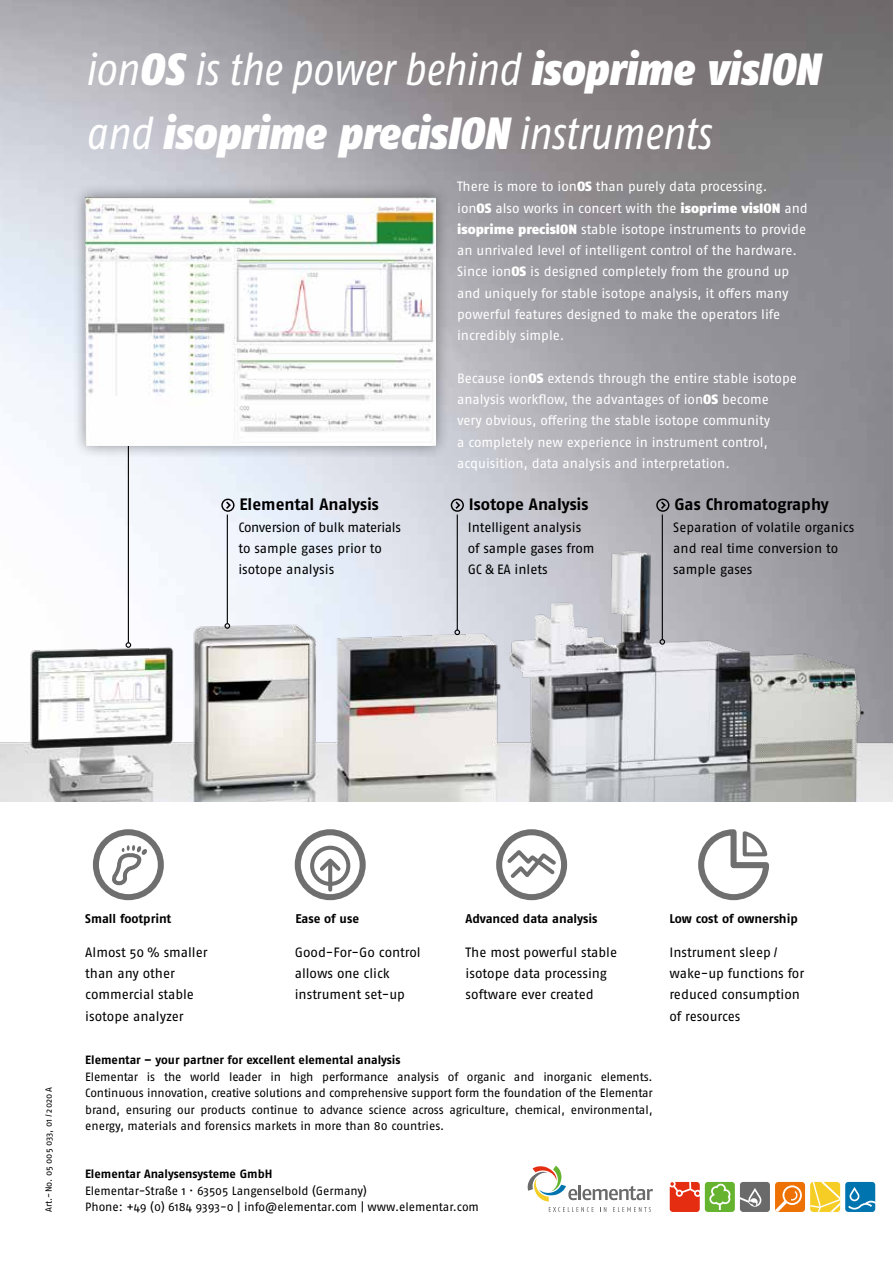
<style>
.page{position:relative;width:893px;height:1263px;background:#fff}
.page>*{position:absolute;margin:0;border:0;box-sizing:border-box;transform-origin:0 0}
.t1{font:italic condensed 45px/63.8px "Fago Pro";color:#fff}
.t2{font:700 16.5px "Fago Pro";color:#000}
.t3{font:13.5px/21.3px "Fago Pro";letter-spacing:-.005em;color:#fff}
.t4{font:13.5px/21.3px "Fago Pro";color:#000}
.t5{font:700 12.6px "Fago Pro";letter-spacing:-.005em;color:#000}
.t6{font:12px/16.5px "Fago Pro";letter-spacing:-.005em;color:#000}
.t7{font:700 12px "Fago Pro";color:#000}
.t8{font:9px "Fago Pro";color:#000}
.s1{font-weight:900}
</style>
<div class="page">
<img style="left:0;top:0;width:893px;height:538px">
<svg style="left:810px;top:1182px;width:65px;height:30px;background:#96b48c"></svg>
<svg style="left:109px;top:845px;width:38px;height:45px"></svg>
<div style="left:93px;top:829px;width:71px;height:71px;border:6px solid #706f6f;border-radius:50%"></div>
<svg style="left:698px;top:829px;width:71px;height:72px"></svg>
<div style="left:496px;top:829px;width:71px;height:71px;border:6px solid #706f6f;border-radius:50%"></div>
<svg style="left:504px;top:846px;width:55px;height:36px"></svg>
<div style="left:295px;top:829px;width:71px;height:71px;border:6px solid #706f6f;border-radius:50%"></div>
<div style="left:310px;top:846px;width:40px;height:40px;border:4px solid #706f6f;border-radius:50%"></div>
<svg style="left:328px;top:874px;width:4px;height:16px"></svg>
<svg style="left:316px;top:855px;width:28px;height:19px"></svg>
<div style="left:705px;top:1182px;width:30px;height:30px;background:#65b32e;border-radius:3px"></div>
<svg style="left:709px;top:1184px;width:21px;height:26px"></svg>
<svg style="left:670px;top:1182px;width:30px;height:30px"></svg>
<div style="left:775px;top:1182px;width:30px;height:30px;background:#ee7203;border-radius:3px"></div>
<div style="left:782px;top:1185px;width:20px;height:20px;border:2px solid #fff;border-radius:50%"></div>
<svg style="left:740px;top:1182px;width:58px;height:30px"></svg>
<img style="left:1px;top:538px;width:892px;height:263px">
<hr style="left:227px;top:514px;width:1px;height:110px;background:#000">
<svg style="left:225px;top:623px;width:5px;height:6px"></svg>
<hr style="left:128px;top:435px;width:1px;height:208px;background:#000">
<svg style="left:126px;top:642px;width:5px;height:6px"></svg>
<svg style="left:221px;top:499px;width:13px;height:13px"></svg>
<svg style="left:451px;top:499px;width:13px;height:13px"></svg>
<svg style="left:656px;top:499px;width:13px;height:13px"></svg>
<hr style="left:457px;top:514px;width:1px;height:116px;background:#000">
<svg style="left:454px;top:629px;width:6px;height:6px"></svg>
<hr style="left:662px;top:514px;width:1px;height:126px;background:#000">
<svg style="left:659px;top:639px;width:6px;height:6px"></svg>
<div style="left:72px;top:184px;width:377px;height:275px;background:#000;opacity:.45"></div>
<img style="left:86px;top:198px;width:349px;height:247px">
<img style="left:0;top:538px;width:1px;height:263px">
<svg style="left:527px;top:1166px;width:126px;height:35px"></svg>
<svg style="left:549px;top:1207px;width:45px;height:5px"></svg>
<svg style="left:600px;top:1207px;width:6px;height:5px"></svg>
<svg style="left:613px;top:1207px;width:38px;height:5px"></svg>
<h1 class="t1" style="left:85px;top:37px;width:735px">ion<span class="s1">OS</span> is the power behind <span class="s1">isoprime visION </span>and <span class="s1">isoprime precisION</span> instruments</h1>
<p class="t3" style="left:457px;top:176px;width:352px">There is more to ion<span class="s1">OS</span> than purely data processing.<br>ion<span class="s1">OS</span> also works in concert with the <span class="s1">isoprime visION</span> and <span class="s1">isoprime precisION</span> stable isotope instruments to provide an unrivaled level of intelligent control of the hardware.<br>Since ion<span class="s1">OS</span> is designed completely from the ground up and uniquely for stable isotope analysis, it offers many powerful features designed to make the operators life incredibly simple.</p>
<p class="t3" style="left:457px;top:367px;width:341px">Because ion<span class="s1">OS</span> extends through the entire stable isotope analysis workflow, the advantages of ion<span class="s1">OS</span> become very obvious, offering the stable isotope community<br>a completely new experience in instrument control, acquisition, data analysis and interpretation.</p>
<p class="t2" style="left:239px;top:495px;width:141px">Elemental Analysis</p>
<p class="t4" style="left:238px;top:516px;width:164px">Conversion of bulk materials to sample gases prior to isotope analysis</p>
<p class="t2" style="left:469px;top:495px;width:121px">Isotope Analysis</p>
<p class="t4" style="left:468px;top:516px;width:128px">Intelligent analysis of sample gases from<br>GC &amp; EA inlets</p>
<p class="t2" style="left:674px;top:495px;width:156px">Gas Chromatography</p>
<p class="t4" style="left:673px;top:516px;width:182px">Separation of volatile organics and real time conversion to sample gases</p>
<p class="t8" style="left:43px;top:1212px;width:127px;rotate:-90deg">Art.-No. 05 005 033, 01 / 2020 A</p>
<p class="t5" style="left:85px;top:911px;width:88px">Small footprint</p>
<p class="t5" style="left:296px;top:911px;width:65px">Ease of use</p>
<p class="t5" style="left:466px;top:911px;width:134px">Advanced data analysis</p>
<p class="t5" style="left:669px;top:911px;width:130px">Low cost of ownership</p>
<p class="t4" style="left:85px;top:941px;width:124px">Almost 50 % smaller than any other commercial stable isotope analyzer</p>
<p class="t4" style="left:466px;top:941px;width:153px">The most powerful stable isotope data processing software ever created</p>
<p class="t4" style="left:669px;top:941px;width:136px">Instrument sleep / wake-up functions for reduced consumption of resources</p>
<p class="t4" style="left:295px;top:941px;width:127px">Good-For-Go control allows one click instrument set-up</p>
<p class="t7" style="left:85px;top:1053px;width:317px">Elementar – your partner for excellent elemental analysis</p>
<p class="t6" style="left:85px;top:1068px;width:569px;text-align:justify">Elementar is the world leader in high performance analysis of organic and inorganic elements.<br>Continuous innovation, creative solutions and comprehensive support form the foundation of the Elementar brand, ensuring our products continue to advance science across agriculture, chemical, environmental, energy, materials and forensics markets in more than 80 countries.</p>
<p class="t7" style="left:85px;top:1167px;width:189px">Elementar Analysensysteme GmbH</p>
<p class="t6" style="left:85px;top:1182px;width:395px">Elementar-Straße 1 · 63505 Langenselbold (Germany)<br>Phone: +49 (0) 6184 9393-0 | info@elementar.com | www.elementar.com</p>
</div>
